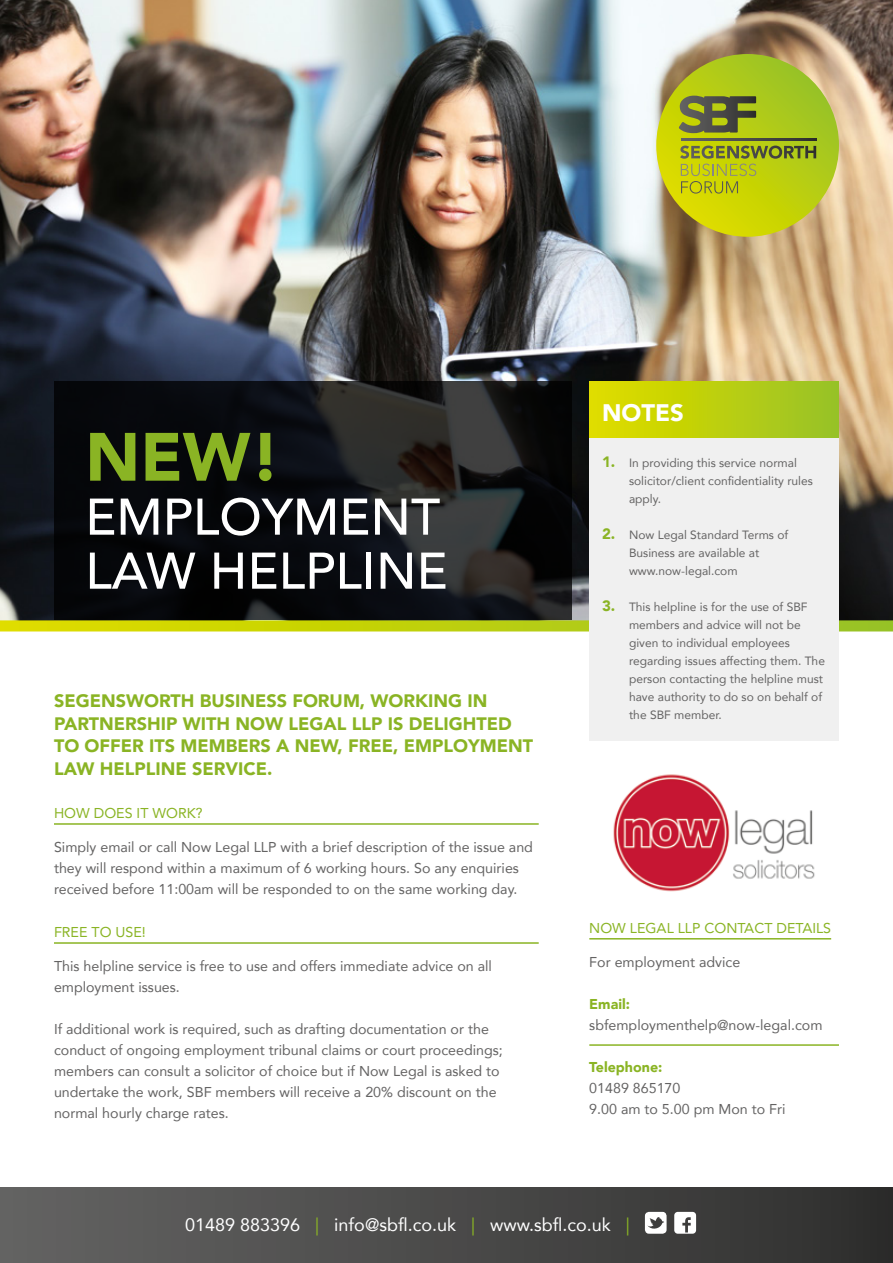
<style>
.page{position:relative;width:893px;height:1263px;background:#fff}
.page>*{position:absolute;margin:0;border:0;box-sizing:border-box;transform-origin:0 0}
.t1{font:900 67.5px "Avenir";color:#8ab424}
.t2{font:500 51px/54px "Avenir";color:#fff}
.t3{font:900 23.85px "Avenir";color:#fff}
.t4{font:900 18px/22.5px "Avenir";color:#8ab424}
.t5{font:18px "Avenir";color:#fff}
.t6{font:14.25px/21px "Avenir";color:#646363}
.t7{font:14.25px "Avenir";color:#8ab424}
.t8{font:900 14.25px "Avenir";color:#8ab424}
.t9{font:12px/18px "Avenir";color:#646363}
.s1{font-weight:900;font-size:15px;color:#8ab424}
.s2{color:#8ab424}
</style>
<div class="page">
<div style="left:0;top:1187px;width:893px;height:76px;background:linear-gradient(to right,#646463,#2f2f2e)"></div>
<img style="left:0;top:0;width:893px;height:631px">
<svg style="left:54px;top:382px;width:517px;height:238px;background:#111315"></svg>
<svg style="left:656px;top:54px;width:183px;height:183px;background:#b7cb12"></svg>
<svg style="left:680px;top:146px;width:136px;height:48px;background:#adb918"></svg>
<svg style="left:679px;top:96px;width:77px;height:37px;background:#737934"></svg>
<svg style="left:681px;top:139px;width:135px;height:1px"></svg>
<svg style="left:645px;top:1212px;width:22px;height:22px"></svg>
<svg style="left:674px;top:1212px;width:22px;height:22px"></svg>
<hr style="left:54px;top:823px;width:485px;height:2px;background:#8ab424">
<hr style="left:54px;top:942px;width:485px;height:2px;background:#8ab424">
<div style="left:589px;top:382px;width:250px;height:56px;background:linear-gradient(to right,#e2de00,#98c226)"></div>
<div style="left:589px;top:438px;width:250px;height:303px;background:#f0f0f0"></div>
<hr style="left:589px;top:938px;width:242px;height:1px;background:#8ab424">
<img style="left:613px;top:774px;width:202px;height:118px">
<hr style="left:589px;top:1044px;width:250px;height:2px;background:#8ab424">
<h1 class="t1" style="left:85px;top:399px;width:197px">NEW!</h1>
<h2 class="t2" style="left:85px;top:487px;width:364px">EMPLOYMENT<br>LAW HELPLINE</h2>
<p class="t4" style="left:54px;top:689px;width:481px">SEGENSWORTH BUSINESS FORUM, WORKING IN PARTNERSHIP WITH NOW LEGAL LLP IS DELIGHTED TO OFFER ITS MEMBERS A NEW, FREE, EMPLOYMENT LAW HELPLINE SERVICE.</p>
<p class="t7" style="left:54px;top:801px;width:150px">HOW DOES IT WORK?</p>
<p class="t6" style="left:54px;top:836px;width:480px">Simply email or call Now Legal LLP with a brief description of the issue and they will respond within a maximum of 6 working hours. So any enquiries received before 11:00am will be responded to on the same working day.</p>
<p class="t7" style="left:54px;top:921px;width:93px">FREE TO USE!</p>
<p class="t6" style="left:54px;top:955px;width:440px">This helpline service is free to use and offers immediate advice on all employment issues.</p>
<p class="t6" style="left:54px;top:1018px;width:450px">If additional work is required, such as drafting documentation or the conduct of ongoing employment tribunal claims or court proceedings; members can consult a solicitor of choice but if Now Legal is asked to undertake the work, SBF members will receive a 20% discount on the normal hourly charge rates.</p>
<h3 class="t3" style="left:602px;top:392px;width:83px">NOTES</h3>
<p class="t9" style="left:629px;top:454px;width:185px;text-indent:-27px"><span class="s1">1.</span> In providing this service normal solicitor/client confidentiality rules apply.</p>
<p class="t9" style="left:629px;top:526px;width:161px;text-indent:-27px"><span class="s1">2.</span> Now Legal Standard Terms of<br>Business are available at www.now-legal.com</p>
<p class="t9" style="left:629px;top:598px;width:197px;text-indent:-27px"><span class="s1">3.</span> This helpline is for the use of SBF members and advice will not be given to individual employees regarding issues affecting them. The person contacting the helpline must have authority to do so on behalf of the SBF member.</p>
<p class="t7" style="left:589px;top:916px;width:243px">NOW LEGAL LLP CONTACT DETAILS</p>
<p class="t6" style="left:589px;top:951px;width:153px">For employment advice</p>
<p class="t8" style="left:589px;top:991px;width:42px">Email:</p>
<p class="t6" style="left:589px;top:1014px;width:235px">sbfemploymenthelp@now-legal.com</p>
<p class="t8" style="left:589px;top:1054px;width:75px">Telephone:</p>
<p class="t6" style="left:589px;top:1077px;width:198px">01489 865170<br>9.00 am to 5.00 pm Mon to Fri</p>
<p class="t5" style="left:185px;top:1210px;width:446px">01489 883396 <span class="s2">|</span> info@sbfl.co.uk <span class="s2">|</span> www.sbfl.co.uk <span class="s2">|</span></p>
</div>
